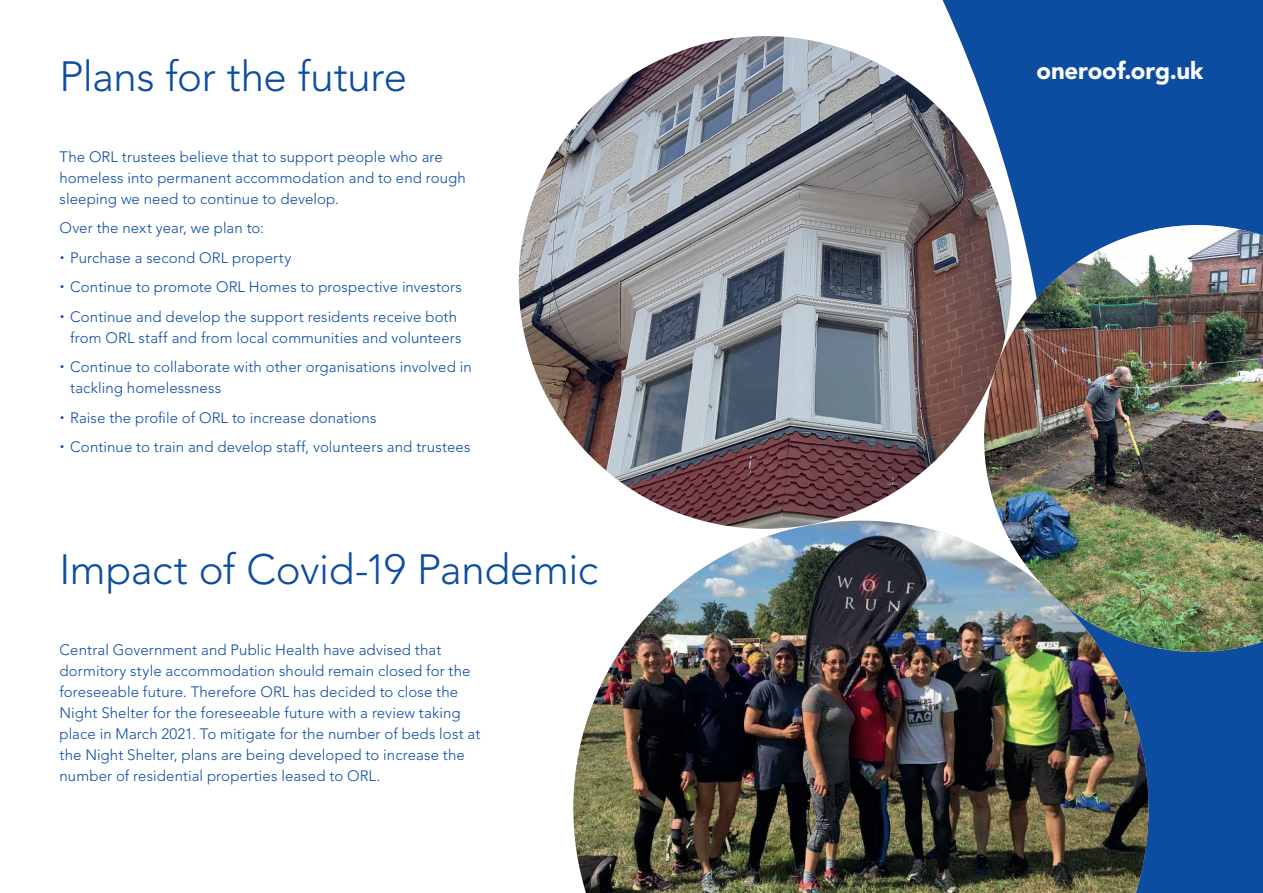
<style>
.page{position:relative;width:1263px;height:893px;background:#fff}
.page>*{position:absolute;margin:0;border:0;box-sizing:border-box;transform-origin:0 0}
.t1{font:300 42px "Avenir LT";letter-spacing:-.01em;color:#0d4da1}
.t2{font:900 24px "Avenir LT";letter-spacing:-.005em;color:#fff}
.t3{font:300 15px/21px "Avenir LT";letter-spacing:.005em;color:#0d4da1}
</style>
<div class="page">
<svg style="left:942px;top:0;width:321px;height:893px;background:#235da9"></svg>
<img style="left:519px;top:36px;width:492px;height:493px;border-radius:246px">
<img style="left:573px;top:521px;width:575px;height:372px">
<img style="left:984px;top:225px;width:279px;height:427px">
<h1 class="t1" style="left:60px;top:52px;width:349px">Plans for the future</h1>
<p class="t3" style="left:60px;top:146px;width:408px">The ORL trustees believe that to support people who are homeless into permanent accommodation and to end rough sleeping we need to continue to develop.</p>
<p class="t3" style="left:70px;top:213px;width:393px;line-height:29.5px;text-indent:-11px">Over the next year, we plan to:<br>Purchase a second ORL property<br>Continue to promote ORL Homes to prospective investors Continue and develop the support residents receive both</p>
<p class="t3" style="left:70px;top:323px;width:403px;line-height:29.5px">from ORL staff and from local communities and volunteers<br>Continue to collaborate with other organisations involved in</p>
<p class="t3" style="left:70px;top:373px;width:402px;line-height:29.5px">tackling homelessness<br>Raise the profile of ORL to increase donations<br>Continue to train and develop staff, volunteers and trustees</p>
<h1 class="t1" style="left:60px;top:545px;width:540px">Impact of Covid-19 Pandemic</h1>
<p class="t3" style="left:60px;top:639px;width:422px">Central Government and Public Health have advised that dormitory style accommodation should remain closed for the foreseeable future. Therefore ORL has decided to close the Night Shelter for the foreseeable future with a review taking place in March 2021. To mitigate for the number of beds lost at the Night Shelter, plans are being developed to increase the number of residential properties leased to ORL.</p>
<h2 class="t2" style="left:1036px;top:56px;width:168px">oneroof.org.uk</h2>
</div>
